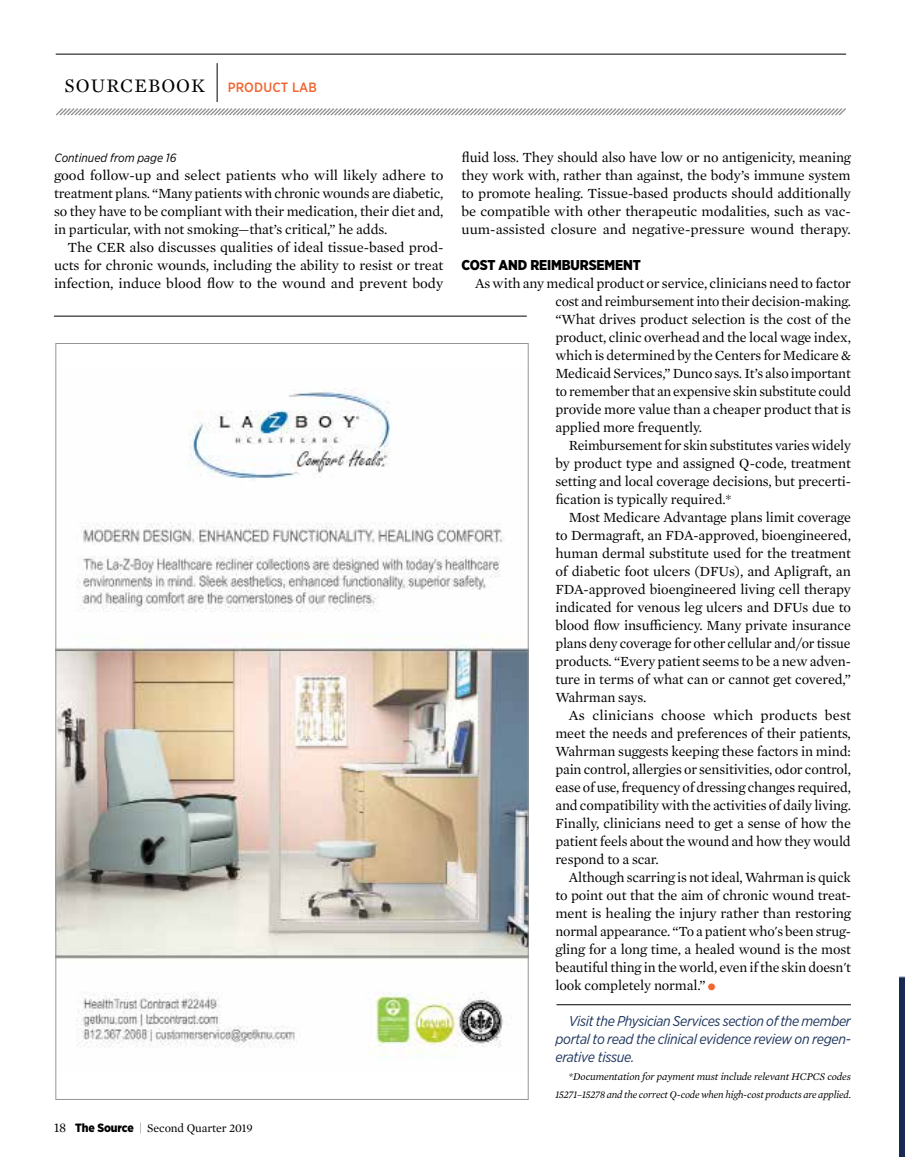
<style>
.page{position:relative;width:905px;height:1175px;background:#fff}
.page>*{position:absolute;margin:0;border:0;box-sizing:border-box;transform-origin:0 0}
.t1{font:19.5px "Mercury Text G1";letter-spacing:.05em;color:#000}
.t2{font:14.25px/18px "Mercury Text G1";letter-spacing:-.01em;color:#000;text-align:justify}
.t3{font:italic 14.25px/18px "Gotham Narrow";letter-spacing:-.02em;color:#1e355e;text-align:justify}
.t4{font:900 14.25px "Gotham Narrow";letter-spacing:-.01em;color:#000}
.t5{font:12px "Mercury Text G1";letter-spacing:-.01em;color:#000}
.t6{font:italic 12px "Gotham Narrow";color:#000}
.t7{font:italic 10.5px/18px "Mercury Text G1";letter-spacing:-.015em;color:#000;text-align:right}
.s1{font-family:"Gotham Narrow";font-weight:500;font-size:13.5px;color:#f26531}
.s2{font-size:13.5px}
.s3{font-family:"Gotham Narrow";font-weight:900}
.s4{font-family:"Gotham Narrow";font-weight:100}
.s5{font-size:25.5px;color:#f26531}
</style>
<div class="page">
<svg style="left:56px;top:108px;width:790px;height:8px"></svg>
<hr style="left:56px;top:54px;width:790px;height:1px;background:#000">
<hr style="left:217px;top:63px;width:1px;height:39px;background:#000">
<img style="left:58px;top:388px;width:468px;height:668px">
<hr style="left:54px;top:316px;width:472px;height:1px;background:#000">
<hr style="left:556px;top:1004px;width:294px;height:1px;background:#000">
<img style="left:899px;top:976px;width:5px;height:180px">
<h1 class="t1" style="left:65px;top:72px;width:254px">SOURCEBOOK <span class="s1">PRODUCT LAB</span></h1>
<p class="t6" style="left:55px;top:150px;width:123px">Continued from page 16</p>
<p class="t2" style="left:54px;top:166px;width:391px">good follow-up and select patients who will likely adhere to treatment plans. “Many patients with chronic wounds are diabetic, so they have to be compliant with their medication, their diet and, in particular, with not smoking—that’s critical,” he adds.</p>
<p class="t2" style="left:54px;top:238px;width:391px;text-indent:14px">The CER also discusses qualities of ideal tissue-based prod&shy;ucts for chronic wounds, including the ability to resist or treat infection, induce blood flow to the wound and prevent body</p>
<p class="t5" style="left:54px;top:1119px;width:200px"><span class="s2">18</span> <span class="s3">The Source</span> <span class="s4">|</span> Second Quarter 2019</p>
<p class="t2" style="left:461px;top:148px;width:391px">fluid loss. They should also have low or no antigenicity, meaning they work with, rather than against, the body’s immune system to promote healing. Tissue-based products should additionally be compatible with other therapeutic modalities, such as vac&shy;uum-assisted closure and negative-pressure wound therapy.</p>
<p class="t4" style="left:461px;top:256px;width:181px">COST AND REIMBURSEMENT</p>
<p class="t2" style="left:555px;top:274px;width:297px;text-indent:-80px">As with any medical product or service, clinicians need to factor cost and reimbursement into their decision-making. “What drives product selection is the cost of the product, clinic overhead and the local wage index, which is determined by the Centers for Medicare &amp; Medicaid Services,” Dunco says. It’s also important to remember that an expensive skin substitute could provide more value than a cheaper product that is applied more frequently.</p>
<p class="t2" style="left:555px;top:436px;width:297px;text-indent:14px">Reimbursement for skin substitutes varies widely by product type and assigned Q-code, treatment setting and local coverage decisions, but precerti&shy;fication is typically required.*</p>
<p class="t2" style="left:555px;top:508px;width:297px;text-indent:13px">Most Medicare Advantage plans limit coverage to Dermagraft, an FDA-approved, bioengineered, human dermal substitute used for the treatment of diabetic foot ulcers (DFUs), and Apligraft, an FDA-approved bioengineered living cell therapy indicated for venous leg ulcers and DFUs due to blood flow insufficiency. Many private insurance plans deny coverage for other cellular and/or tissue products. “Every patient seems to be a new adven&shy;ture in terms of what can or cannot get covered,” Wahrman says.</p>
<p class="t2" style="left:555px;top:706px;width:297px;text-indent:14px">As clinicians choose which products best meet the needs and preferences of their patients, Wahrman suggests keeping these factors in mind: pain control, allergies or sensitivities, odor control, ease of use, frequency of dressing changes required, and compatibility with the activities of daily living.<br>Finally, clinicians need to get a sense of how the patient feels about the wound and how they would respond to a scar.</p>
<p class="t2" style="left:555px;top:868px;width:297px;text-indent:14px">Although scarring is not ideal, Wahrman is quick to point out that the aim of chronic wound treat&shy;ment is healing the injury rather than restoring normal appearance. “To a patient who's been strug&shy;gling for a long time, a healed wound is the most beautiful thing in the world, even if the skin doesn't look completely normal.”<span class="s5">•</span></p>
<p class="t3" style="left:555px;top:1012px;width:297px;text-indent:14px">Visit the Physician Services section of the member portal to read the clinical evidence review on regen&shy;erative tissue.</p>
<p class="t7" style="left:555px;top:1067px;width:297px">*Documentation for payment must include relevant HCPCS codes<br>15271–15278 and the correct Q-code when high-cost products are applied.</p>
</div>
